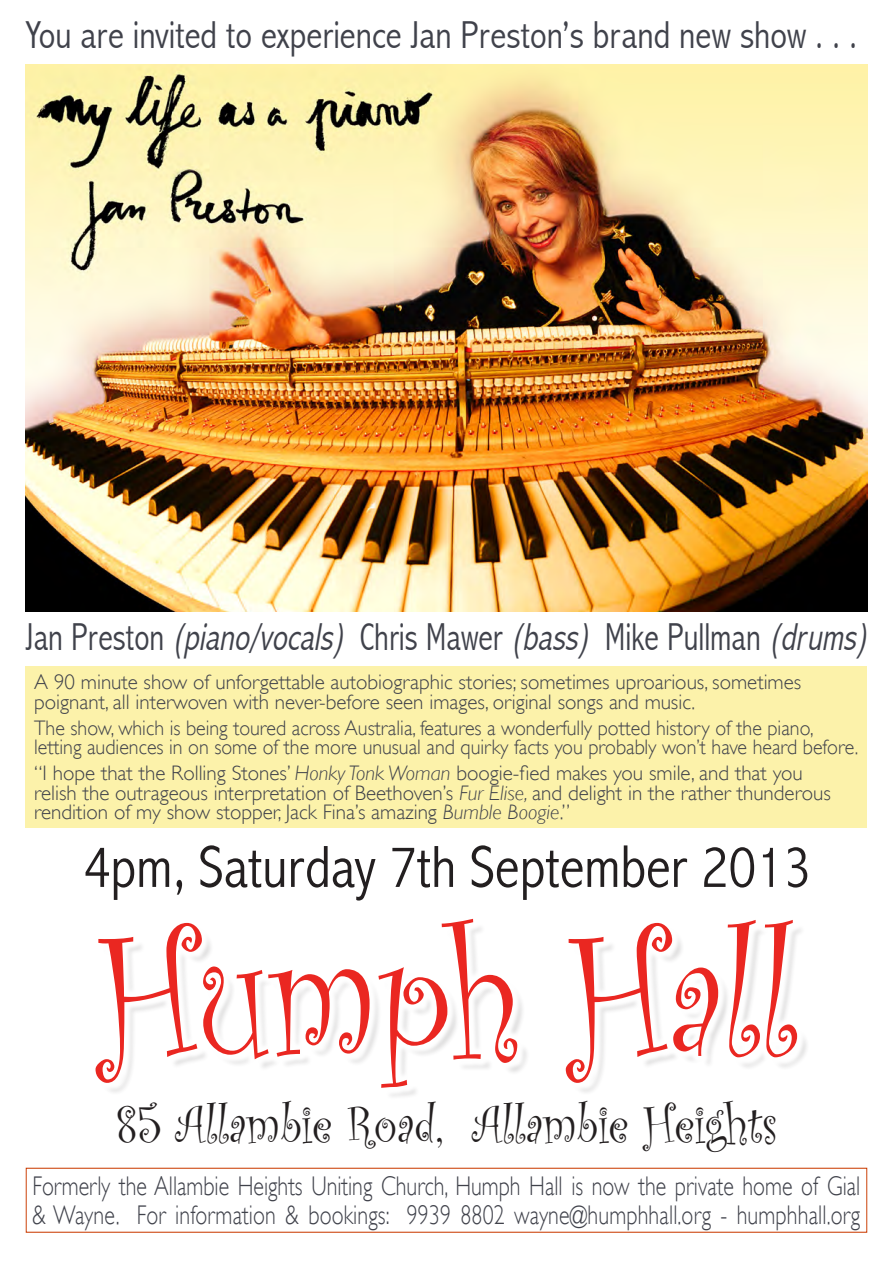
<style>
.page{position:relative;width:893px;height:1263px;background:#fff}
.page>*{position:absolute;margin:0;border:0;box-sizing:border-box;transform-origin:0 0}
.t1{font:178.5px "Curlz";color:#ea2721;scale:.86 1}
.t2{font:300 condensed 60px "Abadi";color:#231f20}
.t3{font:54px "Curlz";color:#231f20;scale:.89 1}
.t4{font:300 condensed 39px "Abadi";color:#40424b;scale:.91 1}
.t5{font:300 condensed 39px "Abadi";color:#40424b}
.t6{font:300 27px/28.5px "Gill Sans";color:#40424b;scale:.81 1}
.t7{font:300 21px/19.5px "Gill Sans";color:#40424b}
.t8{font:300 21px/19.5px "Gill Sans";color:#40424b;scale:.95 1}
.s1{font-style:italic}
</style>
<div class="page">
<img style="left:26px;top:65px;width:841px;height:547px">
<div style="left:26px;top:1168px;width:841px;height:64px;border:1px solid #ca3b01"></div>
<div style="left:26px;top:666px;width:841px;height:162px;background:#fcf2aa"></div>
<p class="t5" style="left:26px;top:12px;width:833px">You are invited to experience Jan Preston’s brand new show . . .</p>
<p class="t4" style="left:26px;top:614px;width:935px">Jan Preston <span class="s1">(piano/vocals)</span> Chris Mawer <span class="s1">(bass)</span> Mike Pullman <span class="s1">(drums)</span></p>
<p class="t7" style="left:34px;top:672px;width:769px">A 90 minute show of unforgettable autobiographic stories; sometimes uproarious, sometimes poignant, all interwoven with never-before seen images, original songs and music.</p>
<p class="t8" style="left:34px;top:717px;width:869px">The show, which is being toured across Australia, features a wonderfully potted history of the piano, letting audiences in on some of the more unusual and quirky facts you probably won’t have heard before.</p>
<p class="t7" style="left:34px;top:762px;width:798px">“I hope that the Rolling Stones’ <span class="s1">Honky Tonk Woman</span> boogie-fied makes you smile, and that you relish the outrageous interpretation of Beethoven’s <span class="s1">Fur Elise,</span> and delight in the rather thunderous rendition of my show stopper, Jack Fina’s amazing <span class="s1">Bumble Boogie</span>.”</p>
<p class="t2" style="left:83px;top:832px;width:729px">4pm, Saturday 7th September 2013</p>
<p class="t1" style="left:97px;top:869px;width:815px">Humph Hall</p>
<p class="t3" style="left:116px;top:1086px;width:744px">85 Allambie Road, Allambie Heights</p>
<p class="t6" style="left:33px;top:1171px;width:1023px">Formerly the Allambie Heights Uniting Church, Humph Hall is now the private home of Gial &amp; Wayne. For information &amp; bookings: 9939 8802 wayne@humphhall.org - humphhall.org</p>
</div>
